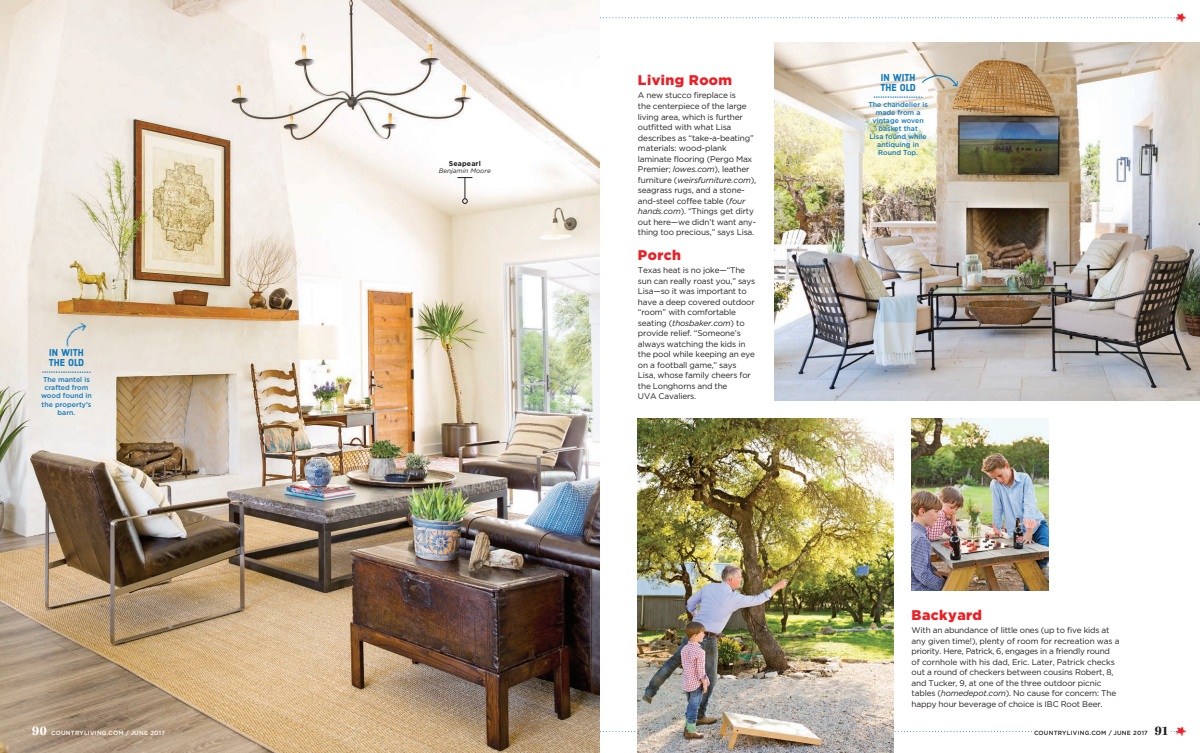
<style>
.page{position:relative;width:1200px;height:753px;background:#fff}
.page>*{position:absolute;margin:0;border:0;box-sizing:border-box;transform-origin:0 0}
.t1{font:18px "Harman Extras 1";color:#107ac0}
.t2{font:900 14px "Gotham";letter-spacing:.03em;color:#ee1d23}
.t3{font:10px "Harman Sans";color:#107ac0}
.t4{font:8.2px/10.5px "Gotham";letter-spacing:-.02em;color:#231f20}
.t5{font:500 7px/8px "Gotham";color:#107ac0;text-align:center}
.t6{font:700 7px "Gotham";letter-spacing:.02em;color:#231f20}
.t7{font:italic 6.5px "Gotham";color:#231f20}
.t8{font:500 6px "Gotham";letter-spacing:.04em;color:#fff}
.t9{font:500 6px "Gotham";letter-spacing:.04em;color:#231f20}
.s1{font-style:italic}
.s2{font-family:"Cosmiqua Com";font-weight:700;font-size:12px}
</style>
<div class="page">
<svg style="left:600px;top:13px;width:587px;height:10px"></svg>
<svg style="left:600px;top:724px;width:587px;height:12px"></svg>
<img style="left:0;top:0;width:600px;height:752px">
<img style="left:912px;top:418px;width:136px;height:172px">
<img style="left:638px;top:418px;width:255px;height:334px">
<img style="left:775px;top:43px;width:425px;height:357px">
<div style="left:1032px;top:721px;width:136px;height:13px;background:#fff"></div>
<svg style="left:457px;top:177px;width:15px;height:27px"></svg>
<img style="left:56px;top:315px;width:36px;height:37px">
<img style="left:919px;top:69px;width:41px;height:24px">
<p class="t3" style="left:49px;top:346px;width:36px">IN WITH</p>
<h1 class="t1" style="left:40px;top:361px;width:54px">{</h1>
<p class="t3" style="left:49px;top:356px;width:37px">THE OLD</p>
<p class="t5" style="left:41px;top:376px;width:52px">The mantel is crafted from wood found in the property’s barn.</p>
<p class="t6" style="left:449px;top:159px;width:34px">Seapearl</p>
<p class="t7" style="left:439px;top:167px;width:54px">Benjamin Moore</p>
<h2 class="t2" style="left:638px;top:70px;width:96px">Living Room</h2>
<p class="t4" style="left:638px;top:90px;width:120px">A new stucco fireplace is<br>the centerpiece of the large living area, which is further outfitted with what Lisa describes as “take-a-beating” materials: wood-plank laminate flooring (Pergo Max<br>Premier; <span class="s1">lowes.com</span>), leather furniture (<span class="s1">weirsfurniture.com</span>), seagrass rugs, and a stone&shy;and-steel coffee table (<span class="s1">four hands.com</span>). “Things get dirty out here—we didn’t want any&shy;thing too precious,” says Lisa.</p>
<h2 class="t2" style="left:638px;top:245px;width:45px">Porch</h2>
<p class="t4" style="left:638px;top:265px;width:119px">Texas heat is no joke—“The sun can really roast you,” says<br>Lisa—so it was important to have a deep covered outdoor “room” with comfortable seating (<span class="s1">thosbaker.com</span>) to provide relief. “Someone’s always watching the kids in the pool while keeping an eye on a football game,” says<br>Lisa, whose family cheers for the Longhorns and the<br>UVA Cavaliers.</p>
<p class="t3" style="left:880px;top:72px;width:36px">IN WITH</p>
<h1 class="t1" style="left:872px;top:86px;width:54px">{</h1>
<p class="t3" style="left:880px;top:82px;width:37px">THE OLD</p>
<p class="t5" style="left:868px;top:101px;width:61px">The chandelier is made from a vintage woven basket that<br>Lisa found while antiquing in<br>Round Top.</p>
<h2 class="t2" style="left:911px;top:605px;width:72px">Backyard</h2>
<p class="t4" style="left:911px;top:624px;width:209px">With an abundance of little ones (up to five kids at any given time!), plenty of room for recreation was a priority. Here, Patrick, 6, engages in a friendly round of cornhole with his dad, Eric. Later, Patrick checks out a round of checkers between cousins Robert, 8, and Tucker, 9, at one of the three outdoor picnic tables (<span class="s1">homedepot.com</span>). No cause for concern: The happy hour beverage of choice is IBC Root Beer.</p>
<p class="t8" style="left:32px;top:728px;width:135px"><span class="s2">90</span> COUNTRYLIVING.COM / JUNE 2017</p>
<p class="t9" style="left:1034px;top:728px;width:136px">COUNTRYLIVING.COM / JUNE 2017 <span class="s2">91</span></p>
</div>
